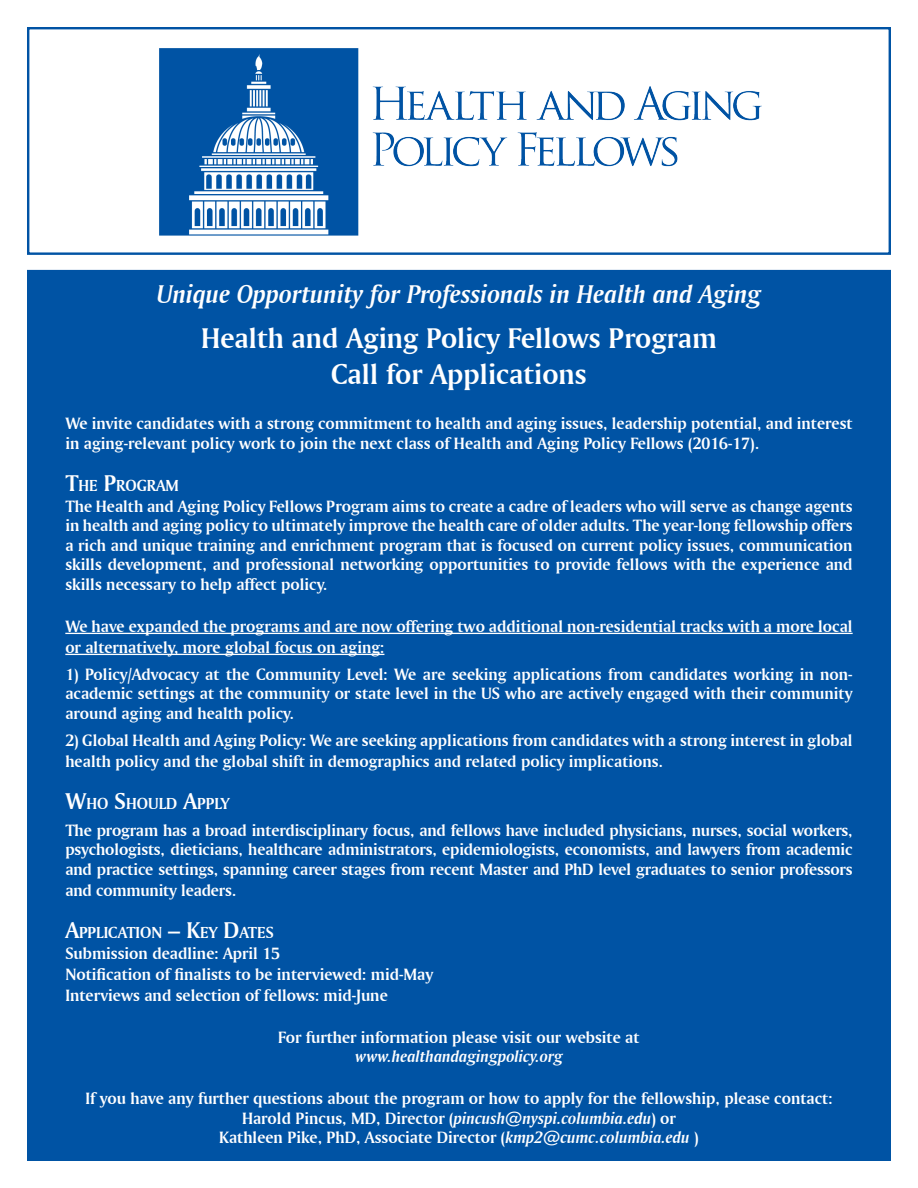
<style>
.page{position:relative;width:918px;height:1188px;background:#fff}
.page>*{position:absolute;margin:0;border:0;box-sizing:border-box;transform-origin:0 0}
.t1{font:30px "Amerigo BT Bold A";color:#fff}
.t2{font:27px "Amerigo BT Bold Italic A";color:#fff}
.t3{font:17.25px/19.5px "Amerigo BT Bold A";color:#fff}
.t4{font:17.25px "Amerigo BT Bold Italic A";color:#fff}
.t5{font:16.8px "Amerigo BT Bold A";color:#fff}
.s1{font-size:24px}
.s2{font-family:"Amerigo BT Bold Italic A"}
</style>
<div class="page">
<div style="left:27px;top:270px;width:864px;height:891px;background:#0053a4"></div>
<img style="left:159px;top:48px;width:602px;height:188px">
<div style="left:27px;top:27px;width:864px;height:228px;border:2px solid #0053a4"></div>
<hr style="left:65px;top:633px;width:788px;height:1px;background:#fff">
<hr style="left:65px;top:654px;width:319px;height:1px;background:#fff">
<p class="t2" style="left:157px;top:278px;width:606px">Unique Opportunity for Professionals in Health and Aging</p>
<p class="t1" style="left:201px;top:320px;width:517px">Health and Aging Policy Fellows Program</p>
<p class="t1" style="left:331px;top:356px;width:257px">Call for Applications</p>
<p class="t3" style="left:65px;top:413px;width:789px">We invite candidates with a strong commitment to health and aging issues, leadership potential, and interest in aging-relevant policy work to join the next class of Health and Aging Policy Fellows (2016-17).</p>
<p class="t5" style="left:65px;top:475px;width:115px"><span class="s1">T</span>HE <span class="s1">P</span>ROGRAM</p>
<p class="t3" style="left:65px;top:496px;width:789px;text-align:justify">The Health and Aging Policy Fellows Program aims to create a cadre of leaders who will serve as change agents in health and aging policy to ultimately improve the health care of older adults. The year-long fellowship offers a rich and unique training and enrichment program that is focused on current policy issues, communication skills development, and professional networking opportunities to provide fellows with the experience and skills necessary to help affect policy.</p>
<p class="t3" style="left:65px;top:615px;width:789px;line-height:21px">We have expanded the programs and are now offering two additional non-residential tracks with a more local or alternatively, more global focus on aging:</p>
<p class="t3" style="left:65px;top:664px;width:789px;text-align:justify">1) Policy/Advocacy at the Community Level: We are seeking applications from candidates working in non&shy;academic settings at the community or state level in the US who are actively engaged with their community around aging and health policy.</p>
<p class="t3" style="left:65px;top:729px;width:789px;line-height:21px">2) Global Health and Aging Policy: We are seeking applications from candidates with a strong interest in global health policy and the global shift in demographics and related policy implications.</p>
<p class="t5" style="left:65px;top:793px;width:166px"><span class="s1">W</span>HO <span class="s1">S</span>HOULD <span class="s1">A</span>PPLY</p>
<p class="t3" style="left:65px;top:820px;width:789px;line-height:20px;text-align:justify">The program has a broad interdisciplinary focus, and fellows have included physicians, nurses, social workers, psychologists, dieticians, healthcare administrators, epidemiologists, economists, and lawyers from academic and practice settings, spanning career stages from recent Master and PhD level graduates to senior professors and community leaders.</p>
<p class="t5" style="left:65px;top:922px;width:209px"><span class="s1">A</span>PPLICATION <span class="s1">– K</span>EY <span class="s1">D</span>ATES</p>
<p class="t3" style="left:65px;top:943px;width:216px">Submission deadline: April 15</p>
<p class="t3" style="left:65px;top:964px;width:370px">Notification of finalists to be interviewed: mid-May</p>
<p class="t3" style="left:65px;top:985px;width:324px">Interviews and selection of fellows: mid-June</p>
<p class="t3" style="left:278px;top:1027px;width:363px">For further information please visit our website at</p>
<p class="t4" style="left:355px;top:1046px;width:209px">www.healthandagingpolicy.org</p>
<p class="t3" style="left:85px;top:1088px;width:749px;text-align:center">If you have any further questions about the program or how to apply for the fellowship, please contact:<br>Harold Pincus, MD, Director (<span class="s2">pincush@nyspi.columbia.edu</span>) or</p>
<p class="t3" style="left:219px;top:1127px;width:481px">Kathleen Pike, PhD, Associate Director (<span class="s2">kmp2@cumc.columbia.edu</span> )</p>
</div>
